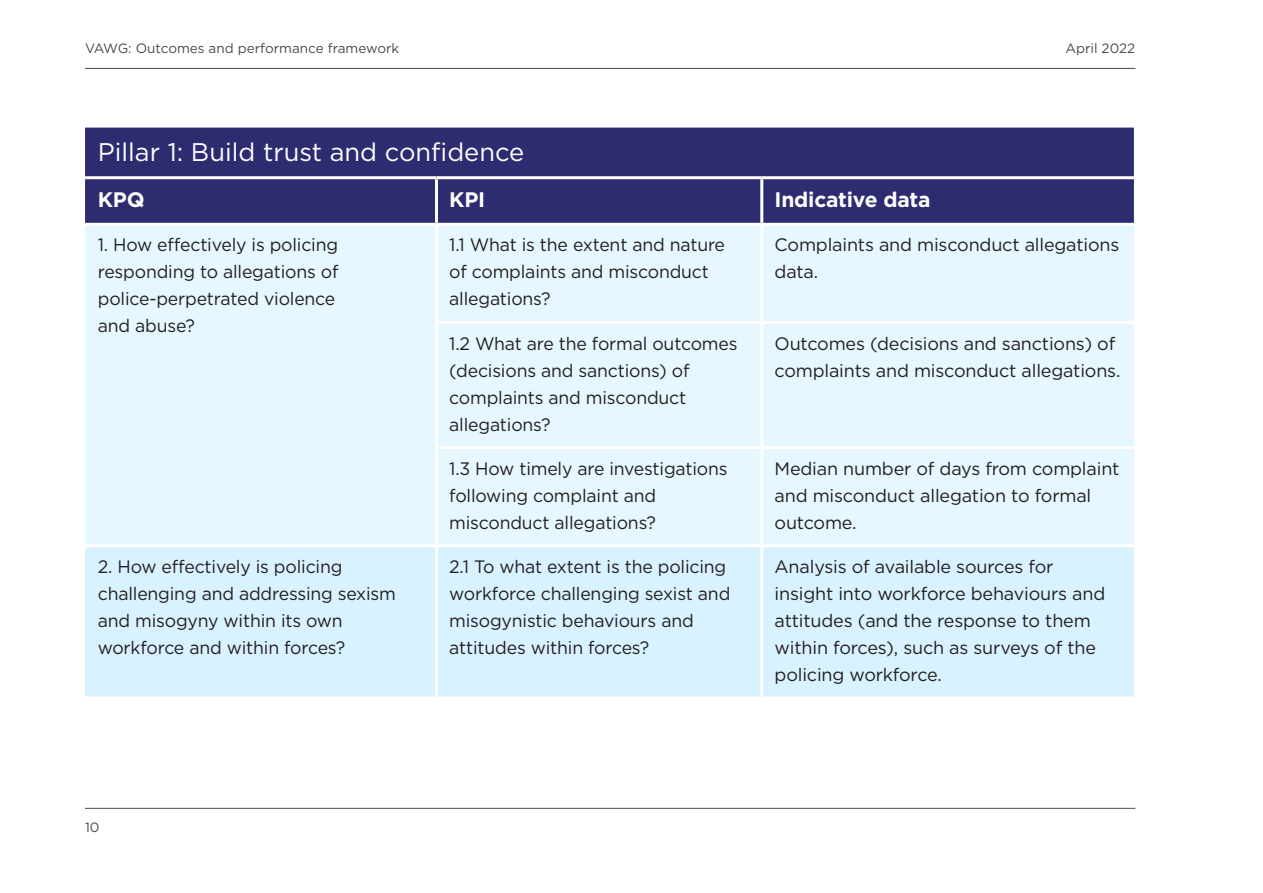
<style>
.page{position:relative;width:1263px;height:893px;background:#fff}
.page>*{position:absolute;margin:0;border:0;box-sizing:border-box;transform-origin:0 0}
.Subhead_2{font:25.5px "Gotham";color:#fff}
.Table_header{font:700 21px "Gotham";letter-spacing:-.01em;color:#fff}
.Body_text{font:18px/27px "Gotham";letter-spacing:-.01em;color:#231f20}
.t1{font:13.5px "Gotham";color:#4a4a4a}
</style>
<div class="page">
<hr style="left:85px;top:68px;width:1050px;height:1px;background:#4a4a4a">
<hr style="left:85px;top:808px;width:1050px;height:1px;background:#4a4a4a">
<div style="left:85px;top:128px;width:1049px;height:95px;background:#2e2c70"></div>
<div style="left:85px;top:226px;width:1049px;height:318px;background:#e6f7ff"></div>
<div style="left:85px;top:547px;width:1049px;height:149px;background:#d9f2ff"></div>
<hr style="left:435px;top:226px;width:3px;height:95px;background:#fff">
<hr style="left:760px;top:226px;width:3px;height:95px;background:#fff">
<hr style="left:435px;top:321px;width:327px;height:3px;background:#fff">
<hr style="left:435px;top:324px;width:3px;height:122px;background:#fff">
<hr style="left:762px;top:321px;width:372px;height:3px;background:#fff">
<hr style="left:760px;top:324px;width:3px;height:122px;background:#fff">
<hr style="left:435px;top:446px;width:327px;height:3px;background:#fff">
<hr style="left:435px;top:449px;width:3px;height:95px;background:#fff">
<hr style="left:762px;top:446px;width:372px;height:3px;background:#fff">
<hr style="left:760px;top:449px;width:3px;height:95px;background:#fff">
<hr style="left:435px;top:547px;width:3px;height:149px;background:#fff">
<hr style="left:760px;top:547px;width:3px;height:149px;background:#fff">
<hr style="left:85px;top:176px;width:351px;height:3px;background:#fff">
<hr style="left:436px;top:176px;width:326px;height:3px;background:#fff">
<hr style="left:435px;top:179px;width:3px;height:44px;background:#fff">
<hr style="left:762px;top:176px;width:372px;height:3px;background:#fff">
<hr style="left:760px;top:179px;width:3px;height:44px;background:#fff">
<p class="t1" style="left:85px;top:40px;width:316px">VAWG: Outcomes and performance framework</p>
<p class="t1" style="left:1065px;top:40px;width:72px">April 2022</p>
<p class="Subhead_2" style="left:98px;top:135px;width:428px">Pillar 1: Build trust and confidence</p>
<p class="Table_header" style="left:98px;top:186px;width:48px">KPQ</p>
<p class="Table_header" style="left:449px;top:186px;width:37px">KPI</p>
<p class="Table_header" style="left:774px;top:186px;width:157px">Indicative data</p>
<p class="Body_text" style="left:98px;top:231px;width:242px">1. How effectively is policing responding to allegations of police-perpetrated violence and abuse?</p>
<p class="Body_text" style="left:449px;top:231px;width:277px">1.1 What is the extent and nature of complaints and misconduct allegations?</p>
<p class="Body_text" style="left:774px;top:231px;width:346px">Complaints and misconduct allegations data.</p>
<p class="Body_text" style="left:449px;top:329px;width:290px">1.2 What are the formal outcomes (decisions and sanctions) of complaints and misconduct allegations?</p>
<p class="Body_text" style="left:774px;top:329px;width:347px">Outcomes (decisions and sanctions) of complaints and misconduct allegations.</p>
<p class="Body_text" style="left:449px;top:455px;width:280px">1.3 How timely are investigations following complaint and misconduct allegations?</p>
<p class="Body_text" style="left:774px;top:455px;width:346px">Median number of days from complaint and misconduct allegation to formal outcome.</p>
<p class="Body_text" style="left:98px;top:553px;width:300px">2. How effectively is policing challenging and addressing sexism and misogyny within its own workforce and within forces?</p>
<p class="Body_text" style="left:449px;top:553px;width:283px">2.1 To what extent is the policing workforce challenging sexist and misogynistic behaviours and attitudes within forces?</p>
<p class="Body_text" style="left:774px;top:553px;width:332px">Analysis of available sources for insight into workforce behaviours and attitudes (and the response to them within forces), such as surveys of the policing workforce.</p>
<p class="t1" style="left:85px;top:818px;width:16px">10</p>
</div>
